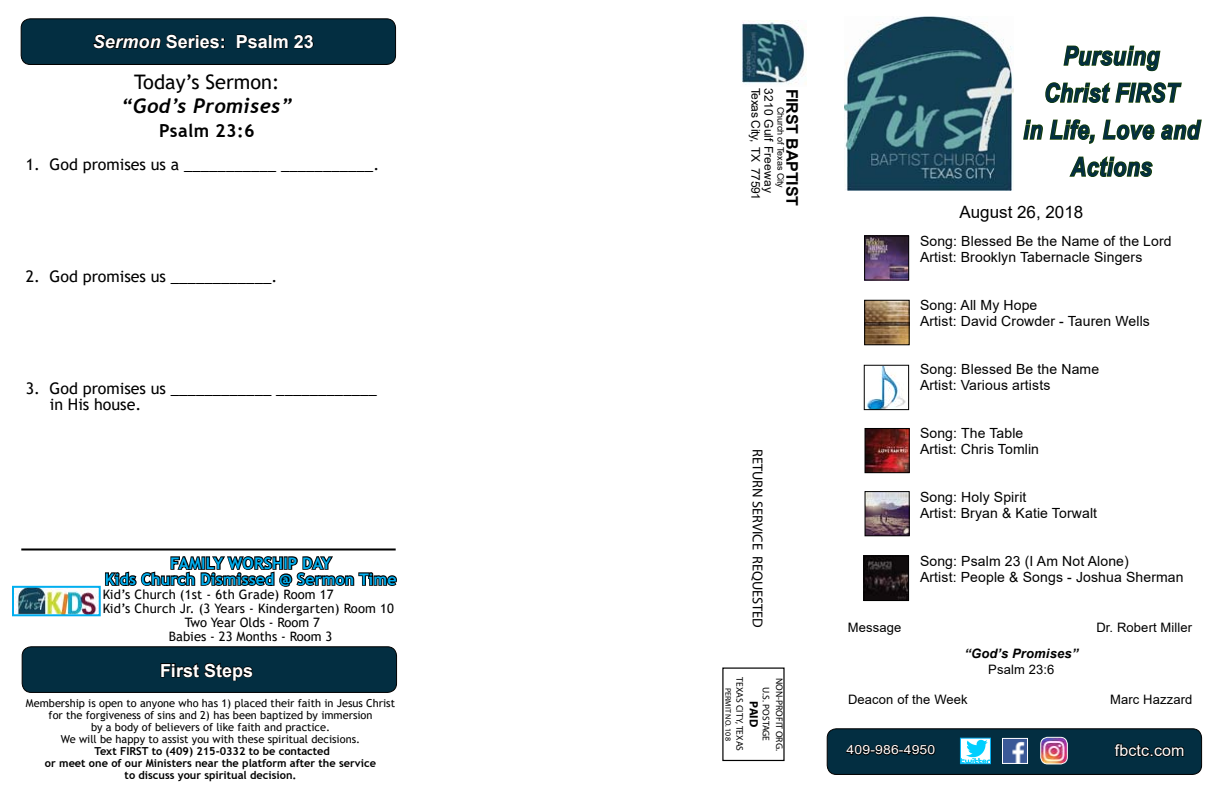
<style>
.page{position:relative;width:1224px;height:792px;background:#fff}
.page>*{position:absolute;margin:0;border:0;box-sizing:border-box;transform-origin:0 0}
.t1{font:italic 700 26px/37px "Arial Narrow";letter-spacing:.02em;color:#032e41;text-align:center}
.t2{font:italic 700 20px "Trebuchet";letter-spacing:.02em;color:#000}
.t3{font:20px "Trebuchet MS";color:#000}
.t4{font:700 18px "Arial";color:#fff}
.t5{font:700 18px "Trebuchet MS";letter-spacing:.02em;color:#000}
.t6{font:17px "Arial";color:#000}
.t7{font:16px/16px "Trebuchet MS";color:#000}
.t8{font:700 16px/16px "Trebuchet MS";letter-spacing:.01em;color:#00aeef;text-align:center}
.t9{font:700 16px "Arial";letter-spacing:-.01em;color:#000}
.t10{font:16px "Arial";letter-spacing:.01em;color:#fff}
.t11{font:14.4px "Myriad Pro";color:#000}
.t12{font:14px/16px "Arial";letter-spacing:.01em;color:#000}
.t13{font:13px "Trebuchet MS";letter-spacing:.01em;color:#000}
.t14{font:13px "Arial";letter-spacing:.01em;color:#000}
.t15{font:italic 700 13px "Arial";letter-spacing:.01em;color:#000}
.t16{font:12.6px "Arial";letter-spacing:.01em;color:#fff;scale:1.11 1}
.t17{font:12px "Arial";letter-spacing:-.03em;color:#000}
.t18{font:12px "Arial";letter-spacing:.02em;color:#000}
.t19{font:700 12px "Myriad Pro";color:#000}
.t20{font:11px/12px "Trebuchet MS";color:#000;text-align:center}
.t21{font:700 11px/12px "Trebuchet MS";color:#000;text-align:center}
.t22{font:9.6px/13.2px "Myriad Pro";color:#000;text-align:center}
.t23{font:9px "Arial";letter-spacing:-.01em;color:#000}
.t24{font:8px "Myriad Pro";color:#000}
.s1{font-style:italic}
</style>
<div class="page">
<div style="left:22px;top:647px;width:375px;height:45px;background:#032e41;border-radius:9px"></div>
<div style="left:22px;top:646px;width:375px;height:47px;border:1px solid #000;border-radius:9px"></div>
<div style="left:21px;top:19px;width:375px;height:45px;background:#032e41;border-radius:9px"></div>
<div style="left:21px;top:18px;width:375px;height:47px;border:1px solid #000;border-radius:9px"></div>
<div style="left:827px;top:729px;width:375px;height:45px;background:#032e41;border-radius:9px"></div>
<div style="left:827px;top:728px;width:375px;height:47px;border:1px solid #000;border-radius:9px"></div>
<img style="left:1004px;top:740px;width:22px;height:22px">
<div style="left:1002px;top:738px;width:26px;height:26px;border:1px solid #fff"></div>
<hr style="left:21px;top:548px;width:375px;height:2px;background:#000">
<svg style="left:1063px;top:45px;width:98px;height:27px"></svg>
<svg style="left:1045px;top:82px;width:137px;height:21px"></svg>
<svg style="left:1023px;top:119px;width:72px;height:25px"></svg>
<svg style="left:1102px;top:119px;width:100px;height:21px"></svg>
<svg style="left:1069px;top:156px;width:84px;height:21px"></svg>
<svg style="left:846px;top:744px;width:90px;height:12px"></svg>
<svg style="left:1114px;top:743px;width:71px;height:14px"></svg>
<svg style="left:160px;top:663px;width:93px;height:18px"></svg>
<svg style="left:93px;top:34px;width:132px;height:15px"></svg>
<svg style="left:236px;top:34px;width:78px;height:15px"></svg>
<img style="left:962px;top:740px;width:27px;height:22px">
<div style="left:960px;top:738px;width:31px;height:26px;border:1px solid #00aeef"></div>
<img style="left:1041px;top:737px;width:26px;height:27px">
<div style="left:1040px;top:737px;width:28px;height:27px;border:1px solid #fff;border-radius:7px"></div>
<img style="left:866px;top:302px;width:42px;height:41px">
<div style="left:864px;top:300px;width:46px;height:45px;border:1px solid #000"></div>
<img style="left:866px;top:367px;width:40px;height:41px">
<div style="left:864px;top:365px;width:45px;height:45px;border:1px solid #000"></div>
<img style="left:845px;top:16px;width:169px;height:175px">
<img style="left:742px;top:21px;width:63px;height:64px">
<img style="left:865px;top:557px;width:42px;height:42px">
<div style="left:863px;top:555px;width:46px;height:46px;border:1px solid #000"></div>
<img style="left:867px;top:493px;width:41px;height:41px">
<div style="left:865px;top:491px;width:45px;height:45px;border:1px solid #000"></div>
<img style="left:867px;top:430px;width:41px;height:41px">
<div style="left:865px;top:428px;width:45px;height:45px;border:1px solid #000"></div>
<img style="left:866px;top:237px;width:41px;height:42px">
<div style="left:864px;top:235px;width:45px;height:46px;border:1px solid #000"></div>
<img style="left:15px;top:589px;width:83px;height:24px">
<div style="left:12px;top:586px;width:89px;height:30px;border:2px solid #00aeef"></div>
<svg style="left:105px;top:556px;width:292px;height:31px"></svg>
<p class="t4" style="left:93px;top:29px;width:223px"><span class="s1">Sermon</span> Series: Psalm 23</p>
<h2 class="t3" style="left:134px;top:69px;width:147px">Today’s Sermon:</h2>
<h2 class="t2" style="left:121px;top:93px;width:173px">“God’s Promises”</h2>
<p class="t5" style="left:159px;top:119px;width:97px">Psalm 23:6</p>
<h1 class="t1" style="left:1023px;top:36px;width:178px">Pursuing<br>Christ FIRST<br>in Life, Love and<br>Actions</h1>
<p class="t17" style="left:764px;top:88px;width:114px;rotate:90deg">Texas City, TX 77591</p>
<p class="t18" style="left:777px;top:88px;width:107px;rotate:90deg">3210 Gulf Freeway</p>
<p class="t9" style="left:803px;top:89px;width:119px;rotate:90deg">FIRST BAPTIST</p>
<p class="t23" style="left:787px;top:107px;width:83px;rotate:90deg">Church of Texas City</p>
<p class="t7" style="left:26px;top:156px;width:355px">1. God promises us a ___________ ___________.</p>
<p class="t6" style="left:959px;top:200px;width:125px">August 26, 2018</p>
<p class="t12" style="left:920px;top:233px;width:253px">Song: Blessed Be the Name of the Lord<br>Artist: Brooklyn Tabernacle Singers</p>
<p class="t12" style="left:920px;top:297px;width:231px">Song: All My Hope<br>Artist: David Crowder - Tauren Wells</p>
<p class="t12" style="left:920px;top:361px;width:181px">Song: Blessed Be the Name<br>Artist: Various artists</p>
<p class="t12" style="left:920px;top:425px;width:121px">Song: The Table<br>Artist: Chris Tomlin</p>
<p class="t12" style="left:920px;top:489px;width:179px">Song: Holy Spirit<br>Artist: Bryan &amp; Katie Torwalt</p>
<p class="t12" style="left:920px;top:553px;width:265px">Song: Psalm 23 (I Am Not Alone)<br>Artist: People &amp; Songs - Joshua Sherman</p>
<p class="t7" style="left:26px;top:268px;width:253px">2. God promises us ____________.</p>
<p class="t7" style="left:50px;top:380px;width:329px;text-indent:-24px">3. God promises us ____________ ____________ in His house.</p>
<p class="t11" style="left:766px;top:449px;width:181px;rotate:90deg">RETURN SERVICE REQUESTED</p>
<p class="t8" style="left:105px;top:555px;width:293px">FAMILY WORSHIP DAY<br>Kids Church Dismissed @ Sermon Time</p>
<p class="t13" style="left:103px;top:586px;width:232px">Kid’s Church (1st - 6th Grade) Room 17</p>
<p class="t13" style="left:103px;top:600px;width:293px">Kid’s Church Jr. (3 Years - Kindergarten) Room 10</p>
<p class="t13" style="left:185px;top:614px;width:137px">Two Year Olds - Room 7</p>
<p class="t13" style="left:169px;top:628px;width:165px">Babies - 23 Months - Room 3</p>
<p class="t14" style="left:848px;top:618px;width:55px">Message</p>
<p class="t14" style="left:1096px;top:618px;width:97px">Dr. Robert Miller</p>
<p class="t15" style="left:965px;top:644px;width:115px">“God’s Promises”</p>
<p class="t14" style="left:988px;top:660px;width:68px">Psalm 23:6</p>
<p class="t4" style="left:160px;top:658px;width:95px">First Steps</p>
<p class="t22" style="left:747px;top:677px;width:75px;rotate:90deg">TEXAS CITY, TEXAS</p>
<p class="t22" style="left:786px;top:678px;width:74px;rotate:90deg">NON-PROFIT ORG.<br>U.S. POSTAGE</p>
<p class="t24" style="left:733px;top:688px;width:54px;rotate:90deg">PERMIT NO. 108</p>
<p class="t20" style="left:26px;top:697px;width:371px">Membership is open to anyone who has 1) placed their faith in Jesus Christ</p>
<p class="t14" style="left:848px;top:690px;width:121px">Deacon of the Week</p>
<p class="t14" style="left:1110px;top:690px;width:84px">Marc Hazzard</p>
<p class="t20" style="left:49px;top:709px;width:325px">for the forgiveness of sins and 2) has been baptized by immersion by a body of believers of like faith and practice.<br>We will be happy to assist you with these spiritual decisions.</p>
<p class="t21" style="left:45px;top:745px;width:333px">Text FIRST to (409) 215-0332 to be contacted<br>or meet one of our Ministers near the platform after the service to discuss your spiritual decision.</p>
<p class="t19" style="left:762px;top:701px;width:27px;rotate:90deg">PAID</p>
<p class="t16" style="left:847px;top:741px;width:81px">409-986-4950</p>
<p class="t10" style="left:1115px;top:739px;width:71px">fbctc.com</p>
</div>
